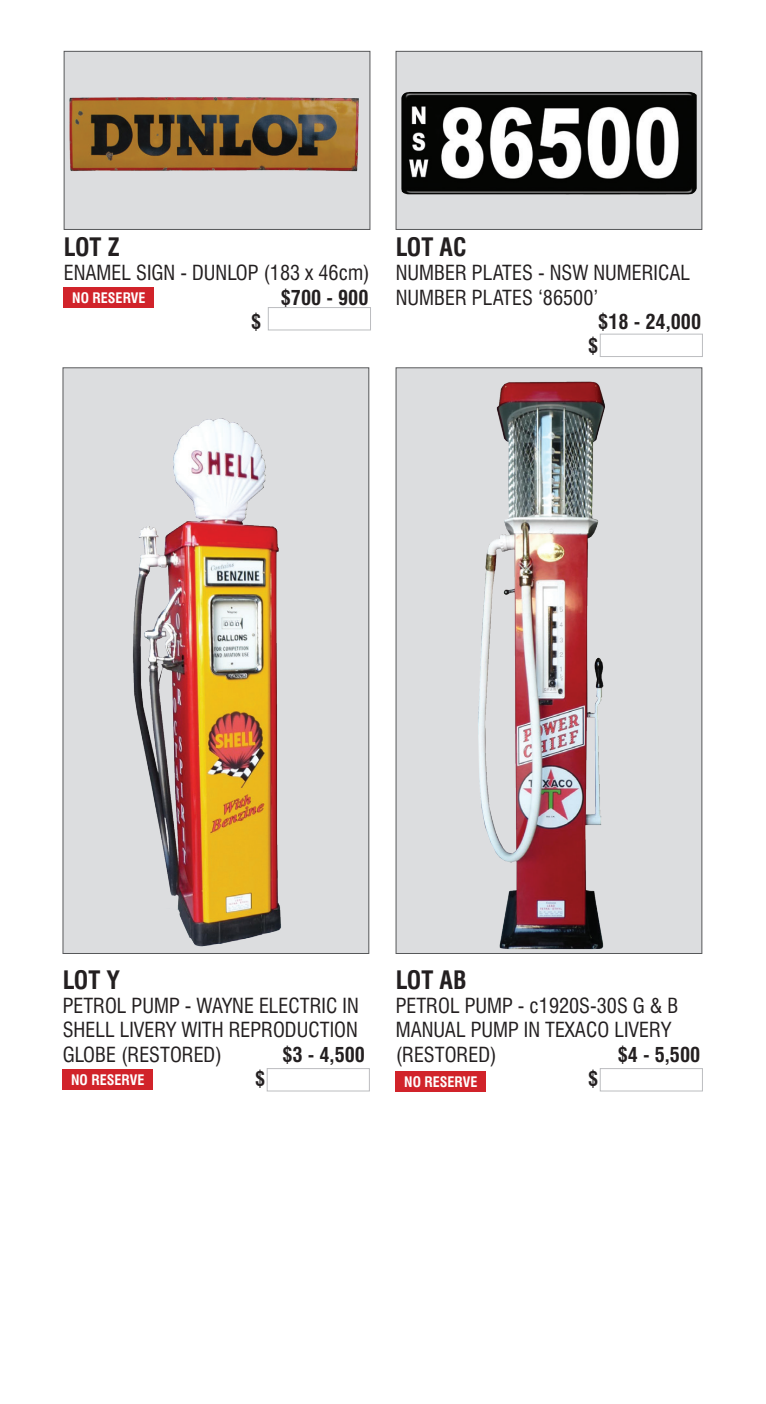
<style>
.page{position:relative;width:766px;height:1404px;background:#fff}
.page>*{position:absolute;margin:0;border:0;box-sizing:border-box;transform-origin:0 0}
.t1{font:700 condensed 24.75px "Swiss 721 BT";color:#231f20}
.t2{font:condensed 20.25px/24.3px "Swiss 721 BT";color:#231f20}
.t3{font:700 condensed 20.25px/24.3px "Swiss 721 BT";color:#231f20}
.t4{font:700 condensed 14.17px "Swiss 721 BT";color:#fff}
</style>
<div class="page">
<div style="left:63px;top:368px;width:306px;height:585px;background:#dcdddf"></div>
<img style="left:132px;top:418px;width:149px;height:529px">
<div style="left:396px;top:368px;width:305px;height:585px;background:#dcdddf"></div>
<img style="left:478px;top:381px;width:127px;height:569px">
<div style="left:396px;top:51px;width:305px;height:178px;background:#dcdddf"></div>
<img style="left:401px;top:92px;width:296px;height:103px">
<div style="left:395px;top:51px;width:307px;height:179px;border:1px solid #57585a"></div>
<div style="left:267px;top:1068px;width:102px;height:23px;border:1px solid #bcbdc0"></div>
<div style="left:599px;top:1068px;width:103px;height:23px;border:1px solid #bcbdc0"></div>
<div style="left:268px;top:307px;width:102px;height:23px;border:1px solid #bcbdc0"></div>
<div style="left:599px;top:334px;width:103px;height:23px;border:1px solid #bcbdc0"></div>
<div style="left:64px;top:51px;width:306px;height:178px;background:#dcdddf"></div>
<img style="left:69px;top:97px;width:290px;height:75px">
<div style="left:64px;top:51px;width:306px;height:179px;border:1px solid #57585a"></div>
<div style="left:64px;top:287px;width:90px;height:20px;background:#d1232a"></div>
<div style="left:63px;top:1069px;width:90px;height:20px;background:#d1232a"></div>
<div style="left:395px;top:1071px;width:91px;height:20px;background:#d1232a"></div>
<p class="t1" style="left:64px;top:232px;width:57px">LO T Z</p>
<p class="t2" style="left:64px;top:261px;width:307px">ENAMEL SIGN - DUNLOP (183 X 46CM)</p>
<p class="t3" style="left:281px;top:285px;width:89px">$700 - 900</p>
<p class="t3" style="left:251px;top:309px;width:12px">$</p>
<p class="t4" style="left:72px;top:289px;width:75px">NO RESERVE</p>
<p class="t1" style="left:395px;top:232px;width:72px">LOT AC</p>
<p class="t2" style="left:395px;top:261px;width:296px">NUMBER PLATES - NSW NUMERICAL<br>NUMBER PLATES ‘86500’</p>
<p class="t3" style="left:588px;top:309px;width:114px;text-indent:10px">$18 - 24,000 $</p>
<p class="t1" style="left:63px;top:964px;width:58px">LO T Y</p>
<p class="t2" style="left:63px;top:993px;width:295px;text-align:justify">PETROL PUMP - WAYNE ELECTRIC IN SH ELL LIVERY WITH REPRODUCTION GLOBE (RESTORED)</p>
<p class="t3" style="left:282px;top:1042px;width:84px">$3 - 4,500</p>
<p class="t1" style="left:395px;top:964px;width:58px">LO T AB</p>
<p class="t2" style="left:395px;top:993px;width:284px">PETROL PUMP - C1920S-30S G &amp; B<br>MANUAL PUMP IN TEXACO LIVERY (RESTORED)</p>
<p class="t3" style="left:617px;top:1042px;width:84px">$4 - 5,500</p>
<p class="t3" style="left:255px;top:1066px;width:12px">$</p>
<p class="t4" style="left:71px;top:1071px;width:75px">NO RESERVE</p>
<p class="t4" style="left:404px;top:1073px;width:75px">NO RESERVE</p>
<p class="t3" style="left:588px;top:1066px;width:12px">$</p>
</div>
